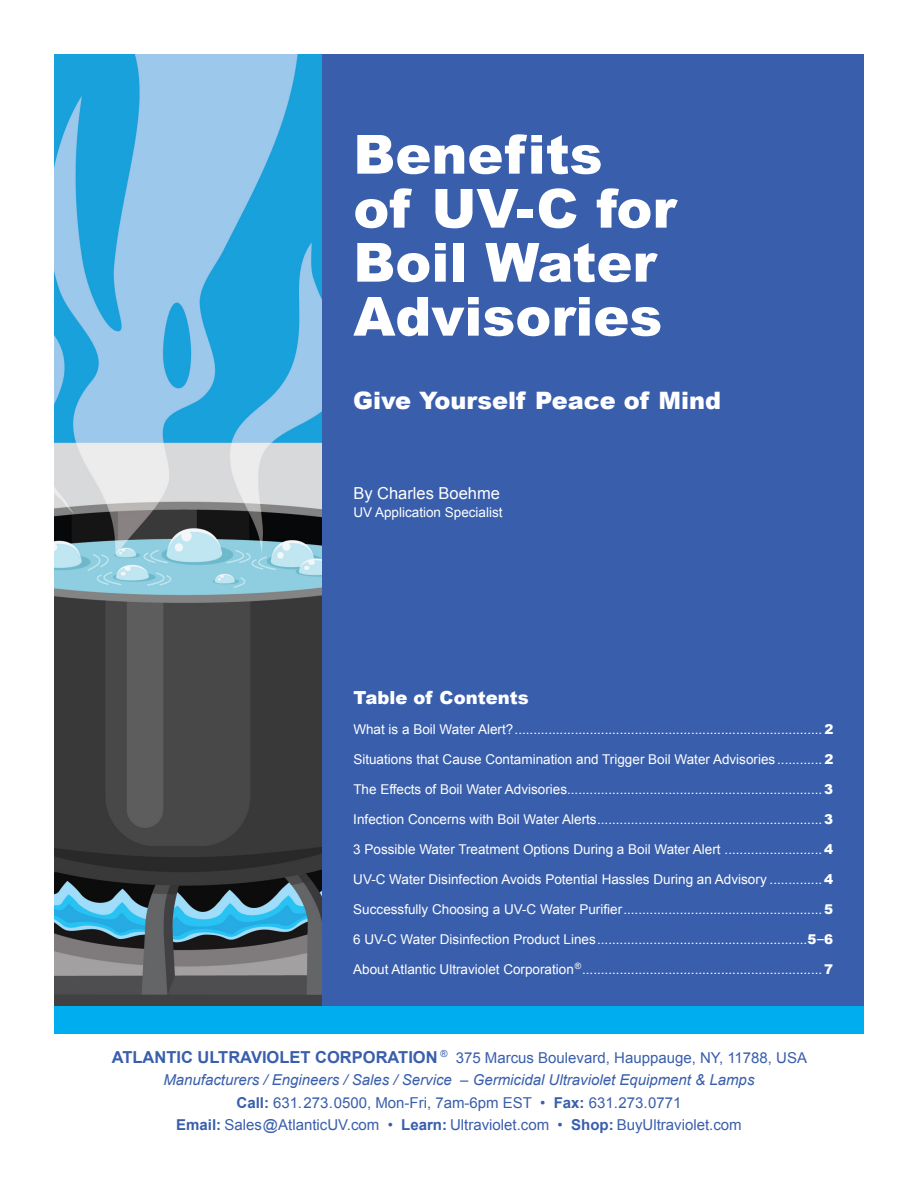
<style>
.page{position:relative;width:918px;height:1188px;background:#fff}
.page>*{position:absolute;margin:0;border:0;box-sizing:border-box;transform-origin:0 0}
.t1{font:900 54px/54px "Arial";color:#fff}
.t2{font:900 24px "Arial";color:#fff}
.t3{font:900 18px "Arial";color:#fff}
.t4{font:16.5px "Arial";color:#fff}
.t5{font:15px/22.5px "Arial";color:#395eac;text-align:center}
.t6{font:13.5px "Arial";color:#fff}
.s1{font-weight:900}
.s2{font-weight:700;font-size:16.5px}
.s3{font-style:italic}
.s4{font-weight:700}
</style>
<div class="page">
<div style="left:310px;top:54px;width:554px;height:959px;background:#395eac"></div>
<img style="left:54px;top:54px;width:268px;height:953px">
<div style="left:54px;top:1007px;width:810px;height:27px;background:#00aeef"></div>
<h1 class="t1" style="left:353px;top:126px;width:325px">Benefits<br>of UV-C for<br>Boil Water<br>Advisories</h1>
<h2 class="t2" style="left:353px;top:383px;width:370px">Give Yourself Peace of Mind</h2>
<p class="t4" style="left:353px;top:482px;width:148px">By Charles Boehme</p>
<p class="t6" style="left:353px;top:504px;width:151px">UV Application Specialist</p>
<h3 class="t3" style="left:353px;top:685px;width:177px">Table of Contents</h3>
<p class="t6" style="left:353px;top:721px;width:482px">What is a Boil Water Alert?..................................................................................<span class="s1">2</span></p>
<p class="t6" style="left:353px;top:751px;width:482px">Situations that Cause Contamination and Trigger Boil Water Advisories ............ <span class="s1">2</span></p>
<p class="t6" style="left:353px;top:781px;width:481px">The Effects of Boil Water Advisories....................................................................<span class="s1">3</span></p>
<p class="t6" style="left:353px;top:811px;width:482px">Infection Concerns with Boil Water Alerts............................................................<span class="s1">3</span></p>
<p class="t6" style="left:353px;top:841px;width:482px">3 Possible Water Treatment Options During a Boil Water Alert .......................... <span class="s1">4</span></p>
<p class="t6" style="left:353px;top:871px;width:482px">UV-C Water Disinfection Avoids Potential Hassles During an Advisory .............. <span class="s1">4</span></p>
<p class="t6" style="left:353px;top:901px;width:482px">Successfully Choosing a UV-C Water Purifier.....................................................<span class="s1">5</span></p>
<p class="t6" style="left:353px;top:931px;width:481px">6 UV-C Water Disinfection Product Lines........................................................<span class="s1">5–6</span></p>
<p class="t6" style="left:353px;top:961px;width:482px">About Atlantic Ultraviolet Corporation<sup>®</sup>................................................................<span class="s1">7</span></p>
<p class="t5" style="left:112px;top:1046px;width:697px"><span class="s2">ATLANTIC ULTRAVIOLET CORPORATION</span> <sup>®</sup> 375 Marcus Boulevard, Hauppauge, NY, 11788, USA <span class="s3">Manufacturers / Engineers / Sales / Service ‒ Germicidal Ultraviolet Equipment &amp; Lamps<br></span><span class="s4">Call:</span> 631.273.0500, Mon-Fri, 7am-6pm EST • <span class="s4">Fax:</span> 631.273.0771<br><span class="s4">Email:</span> Sales@AtlanticUV.com • <span class="s4">Learn:</span> Ultraviolet.com • <span class="s4">Shop:</span> BuyUltraviolet.com</p>
</div>
